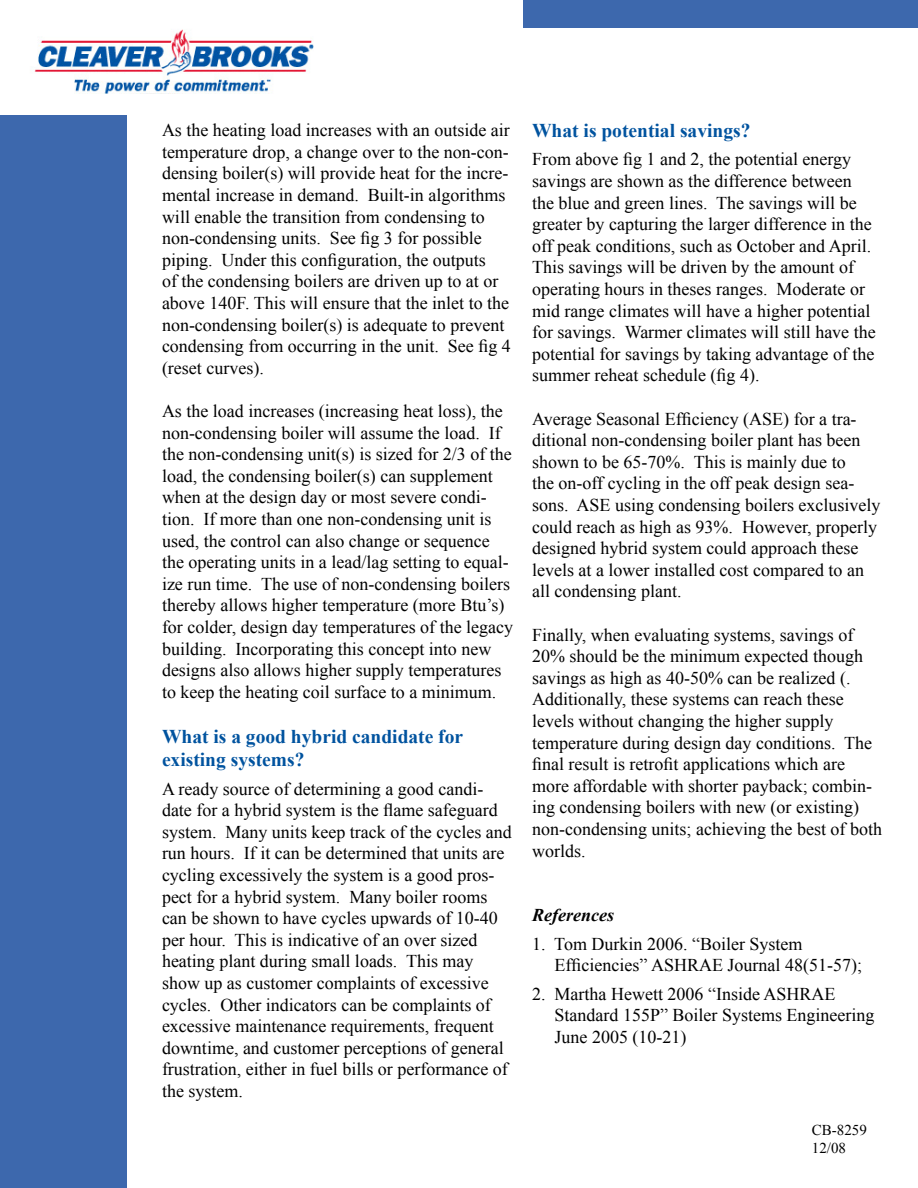
<style>
.page{position:relative;width:918px;height:1188px;background:#fff}
.page>*{position:absolute;margin:0;border:0;box-sizing:border-box;transform-origin:0 0}
.t1{font:700 19.5px/23.4px "Times New Roman";color:#00539f}
.t2{font:18px/21.6px "Times New Roman";color:#000}
.t3{font:italic 700 18px "Times New Roman";color:#000}
.t4{font:15px/18px "Times New Roman";color:#000}
</style>
<div class="page">
<div style="left:0;top:116px;width:127px;height:1072px;background:#3d68ad"></div>
<img style="left:34px;top:29px;width:279px;height:65px">
<div style="left:523px;top:0;width:395px;height:27px;background:#3d68ad"></div>
<p class="t2" style="left:162px;top:119px;width:350px">As the heating load increases with an outside air temperature drop, a change over to the non-con&shy;densing boiler(s) will provide heat for the incre&shy;mental increase in demand. Built-in algorithms will enable the transition from condensing to non-condensing units. See fig 3 for possible piping. Under this configuration, the outputs<br>of the condensing boilers are driven up to at or above 140F. This will ensure that the inlet to the non-condensing boiler(s) is adequate to prevent condensing from occurring in the unit. See fig 4 (reset curves).</p>
<p class="t2" style="left:162px;top:400px;width:353px">As the load increases (increasing heat loss), the non-condensing boiler will assume the load. If the non-condensing unit(s) is sized for 2/3 of the load, the condensing boiler(s) can supplement when at the design day or most severe condi&shy;tion. If more than one non-condensing unit is used, the control can also change or sequence the operating units in a lead/lag setting to equal&shy;ize run time. The use of non-condensing boilers thereby allows higher temperature (more Btu’s) for colder, design day temperatures of the legacy building. Incorporating this concept into new designs also allows higher supply temperatures to keep the heating coil surface to a minimum.</p>
<p class="t1" style="left:162px;top:724px;width:303px">What is a good hybrid candidate for existing systems?</p>
<p class="t2" style="left:162px;top:777px;width:351px">A ready source of determining a good candi&shy;date for a hybrid system is the flame safeguard system. Many units keep track of the cycles and run hours. If it can be determined that units are cycling excessively the system is a good pros&shy;pect for a hybrid system. Many boiler rooms can be shown to have cycles upwards of 10-40 per hour. This is indicative of an over sized heating plant during small loads. This may show up as customer complaints of excessive cycles. Other indicators can be complaints of excessive maintenance requirements, frequent downtime, and customer perceptions of general frustration, either in fuel bills or performance of the system.</p>
<p class="t1" style="left:532px;top:118px;width:220px">What is potential savings?</p>
<p class="t2" style="left:532px;top:148px;width:345px">From above fig 1 and 2, the potential energy savings are shown as the difference between the blue and green lines. The savings will be greater by capturing the larger difference in the off peak conditions, such as October and April.<br>This savings will be driven by the amount of operating hours in theses ranges. Moderate or mid range climates will have a higher potential for savings. Warmer climates will still have the potential for savings by taking advantage of the summer reheat schedule (fig 4).</p>
<p class="t2" style="left:532px;top:407px;width:350px">Average Seasonal Efficiency (ASE) for a tra&shy;ditional non-condensing boiler plant has been shown to be 65-70%. This is mainly due to<br>the on-off cycling in the off peak design sea&shy;sons. ASE using condensing boilers exclusively could reach as high as 93%. However, properly designed hybrid system could approach these levels at a lower installed cost compared to an all condensing plant.</p>
<p class="t2" style="left:532px;top:623px;width:351px">Finally, when evaluating systems, savings of 20% should be the minimum expected though savings as high as 40-50% can be realized (.<br>Additionally, these systems can reach these levels without changing the higher supply temperature during design day conditions. The final result is retrofit applications which are more affordable with shorter payback; combin&shy;ing condensing boilers with new (or existing) non-condensing units; achieving the best of both worlds.</p>
<p class="t3" style="left:532px;top:903px;width:83px">References</p>
<p class="t2" style="left:555px;top:933px;width:309px;text-indent:-22px">1. Tom Durkin 2006. “Boiler System<br>Efficiencies” ASHRAE Journal 48(51-57);</p>
<p class="t2" style="left:555px;top:983px;width:321px;text-indent:-22px">2. Martha Hewett 2006 “Inside ASHRAE<br>Standard 155P” Boiler Systems Engineering<br>June 2005 (10-21)</p>
<p class="t4" style="left:812px;top:1121px;width:57px">CB-8259<br>12/08</p>
</div>
